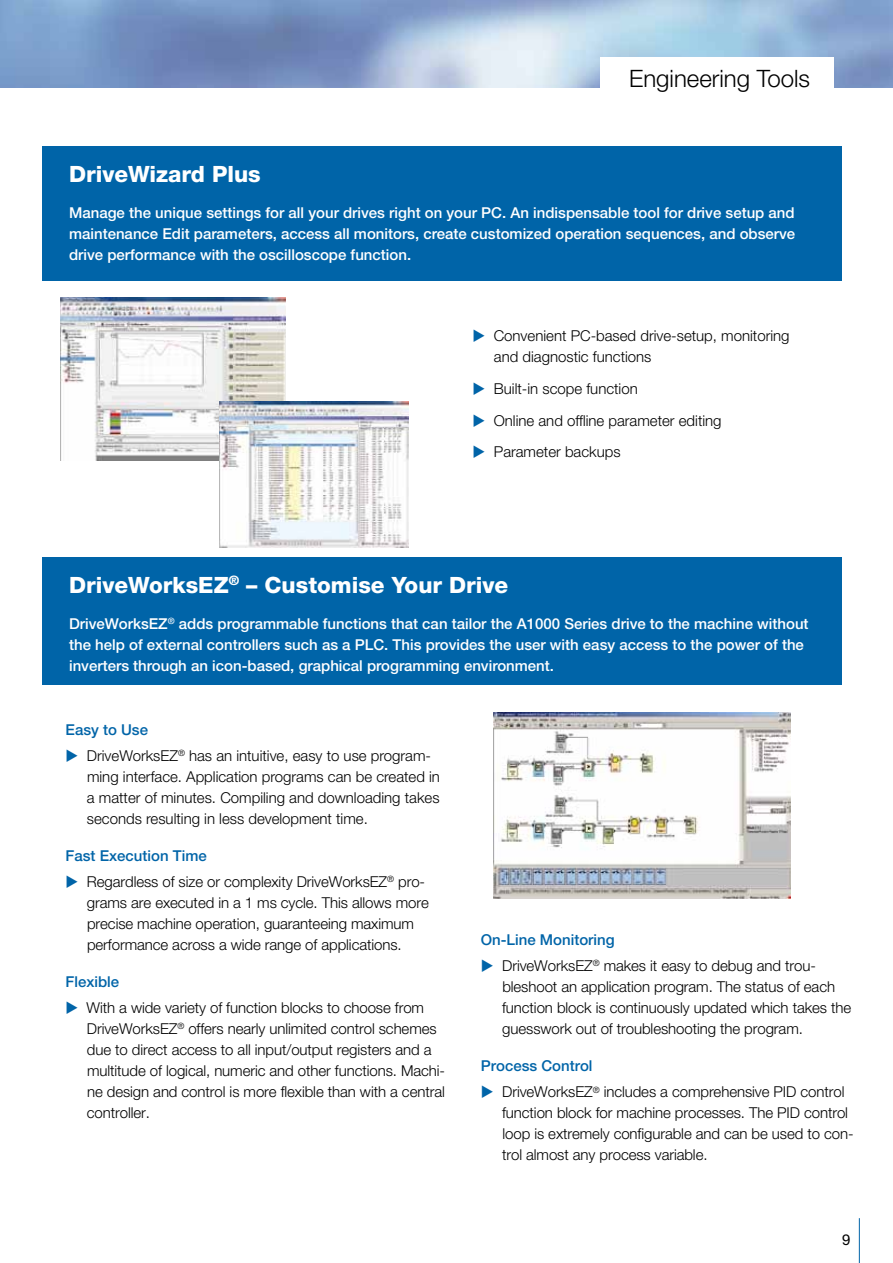
<style>
.page{position:relative;width:893px;height:1263px;background:#fff}
.page>*{position:absolute;margin:0;border:0;box-sizing:border-box;transform-origin:0 0}
.t1{font:300 24px "Helvetica Neue LT Pro";color:#000}
.t2{font:800 22.5px "Helvetica Neue LT Pro";color:#fff}
.t3{font:300 15px/21px "Helvetica Neue LT Pro";letter-spacing:-.005em;color:#000}
.t4{font:500 15px/21px "Helvetica Neue LT Pro";color:#fff}
.t5{font:500 15px "Helvetica Neue LT Pro";color:#0064a8}
.t6{font:15px "Helvetica Neue LT Pro";color:#000}
.s1{font-weight:500;color:#0064a8}
</style>
<div class="page">
<div style="left:43px;top:557px;width:799px;height:128px;background:#0064a8"></div>
<div style="left:43px;top:146px;width:799px;height:135px;background:#0064a8"></div>
<img style="left:0;top:0;width:893px;height:87px">
<hr style="left:859px;top:1218px;width:1px;height:45px;background:#0064a8">
<div style="left:600px;top:57px;width:233px;height:32px;background:#fff"></div>
<img style="left:60px;top:298px;width:226px;height:163px">
<img style="left:220px;top:402px;width:188px;height:146px">
<img style="left:493px;top:713px;width:298px;height:185px">
<h1 class="t1" style="left:629px;top:64px;width:182px">Engineering Tools</h1>
<h2 class="t2" style="left:69px;top:161px;width:193px">DriveWizard Plus</h2>
<p class="t4" style="left:69px;top:202px;width:728px;text-align:justify">Manage the unique settings for all your drives right on your PC. An indispensable tool for drive setup and maintenance Edit parameters, access all monitors, create customized operation sequences, and observe drive performance with the oscilloscope function.</p>
<p class="t3" style="left:494px;top:325px;width:297px">Convenient PC-based drive-setup, monitoring and diagnostic functions</p>
<p class="t3" style="left:494px;top:372px;width:229px;line-height:31.7px">Built-in scope function<br>Online and offline parameter editing<br>Parameter backups</p>
<h2 class="t2" style="left:69px;top:571px;width:441px">DriveWorksEZ<sup>®</sup> – Customise Your Drive</h2>
<p class="t4" style="left:69px;top:613px;width:741px">DriveWorksEZ<sup>®</sup> adds programmable functions that can tailor the A1000 Series drive to the machine without the help of external controllers such as a PLC. This provides the user with easy access to the power of the inverters through an icon-based, graphical programming environment.</p>
<p class="t3" style="left:87px;top:716px;width:346px;line-height:26.2px;text-indent:-21px"><span class="s1">Easy to Use<br></span>DriveWorksEZ<sup>®</sup> has an intuitive, easy to use program-</p>
<p class="t3" style="left:87px;top:766px;width:354px;text-align:justify">ming interface. Application programs can be created in a matter of minutes. Compiling and downloading takes seconds resulting in less development time.</p>
<p class="t3" style="left:87px;top:842px;width:340px;line-height:26.2px;text-indent:-21px"><span class="s1">Fast Execution Time<br></span>Regardless of size or complexity DriveWorksEZ<sup>®</sup> pro-</p>
<p class="t3" style="left:87px;top:892px;width:343px">grams are executed in a 1 ms cycle. This allows more precise machine operation, guaranteeing maximum performance across a wide range of applications.</p>
<p class="t5" style="left:66px;top:973px;width:55px">Flexible</p>
<p class="t3" style="left:87px;top:997px;width:360px">With a wide variety of function blocks to choose from DriveWorksEZ<sup>®</sup> offers nearly unlimited control schemes due to direct access to all input/output registers and a multitude of logical, numeric and other functions. Machi&shy;ne design and control is more flexible than with a central controller.</p>
<p class="t3" style="left:502px;top:926px;width:315px;line-height:26.2px;text-indent:-21px"><span class="s1">On-Line Monitoring<br></span>DriveWorksEZ<sup>®</sup> makes it easy to debug and trou-</p>
<p class="t3" style="left:502px;top:976px;width:351px">bleshoot an application program. The status of each function block is continuously updated which takes the guesswork out of troubleshooting the program.</p>
<p class="t3" style="left:502px;top:1052px;width:344px;line-height:26.2px;text-indent:-21px"><span class="s1">Process Control<br></span>DriveWorksEZ<sup>®</sup> includes a comprehensive PID control</p>
<p class="t3" style="left:502px;top:1102px;width:353px">function block for machine processes. The PID control loop is extremely configurable and can be used to con&shy;trol almost any process variable.</p>
<p class="t6" style="left:842px;top:1230px;width:10px">9</p>
</div>
